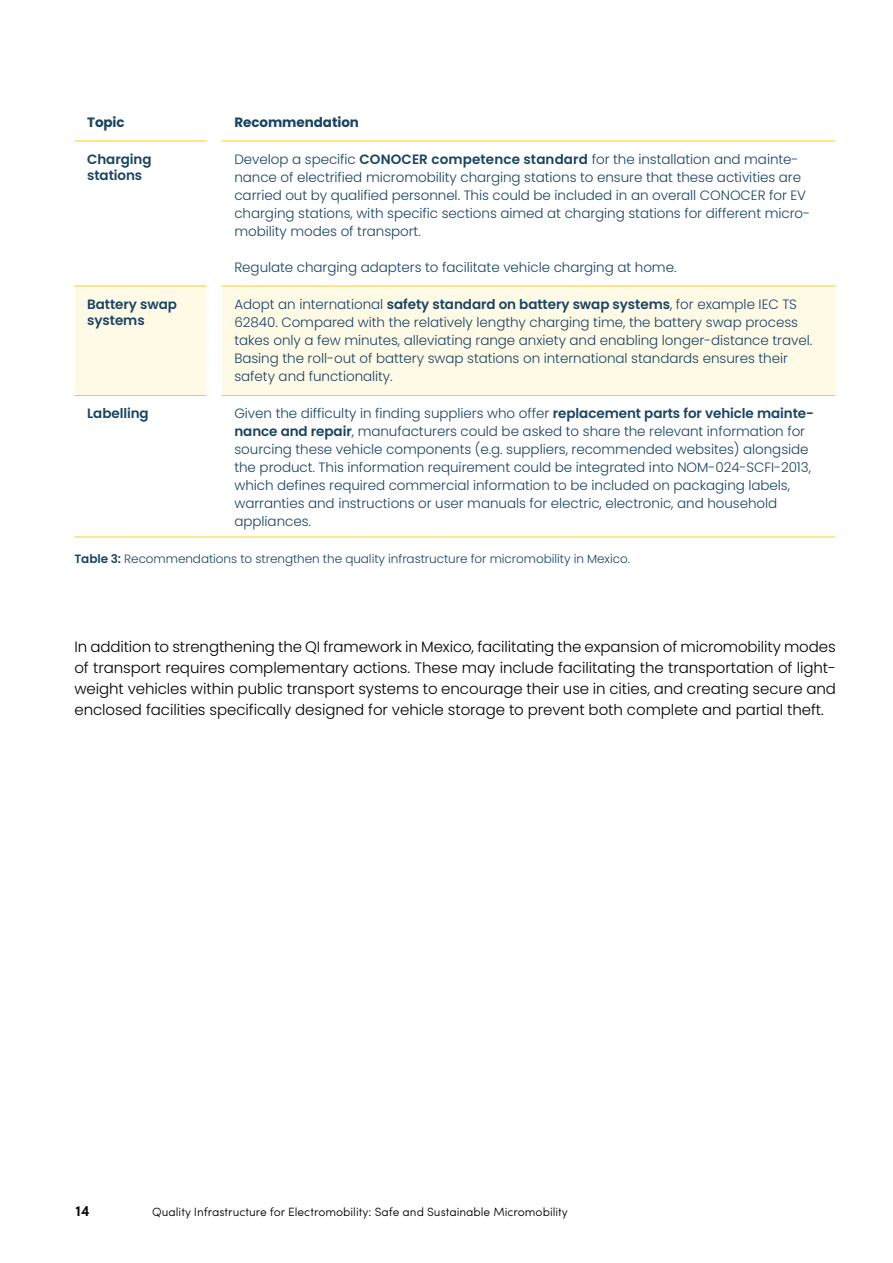
<style>
.page{position:relative;width:893px;height:1263px;background:#fff}
.page>*{position:absolute;margin:0;border:0;box-sizing:border-box;transform-origin:0 0}
.t1{font:300 15px/21px "Poppins";letter-spacing:-.005em;color:#000;text-align:justify}
.t2{font:600 15px "Sofia Pro";color:#000}
.t3{font:300 13.5px/18px "Poppins";letter-spacing:-.005em;color:#194464}
.t4{font:600 13.5px/16.2px "Poppins";letter-spacing:-.005em;color:#194464}
.t5{font:700 13.5px "Poppins";letter-spacing:-.005em;color:#194464}
.t6{font:300 12px "Poppins";letter-spacing:-.005em;color:#194464}
.t7{font:300 12px "Sofia Pro";color:#000}
.s1{font-weight:600}
</style>
<div class="page">
<svg style="left:74px;top:285px;width:133px;height:252px"></svg>
<div style="left:74px;top:287px;width:761px;height:108px;background:#fffae6"></div>
<hr style="left:74px;top:141px;width:133px;height:1px;background:#fdcb22">
<hr style="left:222px;top:141px;width:613px;height:1px;background:#fdcb22">
<hr style="left:74px;top:286px;width:133px;height:1px;background:#fdcb22">
<hr style="left:222px;top:286px;width:613px;height:1px;background:#fdcb22">
<hr style="left:74px;top:395px;width:133px;height:1px;background:#fdcb22">
<hr style="left:222px;top:395px;width:613px;height:1px;background:#fdcb22">
<hr style="left:74px;top:537px;width:133px;height:1px;background:#fdcb22">
<hr style="left:222px;top:537px;width:613px;height:1px;background:#fdcb22">
<svg style="left:207px;top:141px;width:15px;height:397px"></svg>
<p class="t5" style="left:87px;top:114px;width:39px">Topic</p>
<p class="t5" style="left:234px;top:114px;width:126px">Recommendation</p>
<p class="t4" style="left:87px;top:151px;width:66px">Charging stations</p>
<p class="t3" style="left:234px;top:150px;width:577px">Develop a specific <span class="s1">CONOCER competence standard</span> for the installation and mainte&shy;nance of electrified micromobility charging stations to ensure that these activities are carried out by qualified personnel. This could be included in an overall CONOCER for EV charging stations, with specific sections aimed at charging stations for different micro&shy;mobility modes of transport.</p>
<p class="t3" style="left:234px;top:258px;width:443px">Regulate charging adapters to facilitate vehicle charging at home.</p>
<p class="t4" style="left:87px;top:296px;width:91px">Battery swap systems</p>
<p class="t3" style="left:234px;top:295px;width:579px">Adopt an international <span class="s1">safety standard on battery swap systems</span>, for example IEC TS 62840. Compared with the relatively lengthy charging time, the battery swap process takes only a few minutes, alleviating range anxiety and enabling longer-distance travel.<br>Basing the roll-out of battery swap stations on international standards ensures their safety and functionality.</p>
<p class="t4" style="left:87px;top:405px;width:63px">Labelling</p>
<p class="t3" style="left:234px;top:404px;width:581px">Given the difficulty in finding suppliers who offer <span class="s1">replacement parts for vehicle mainte&shy;nance and repair</span>, manufacturers could be asked to share the relevant information for sourcing these vehicle components (e.g. suppliers, recommended websites) alongside the product. This information requirement could be integrated into NOM-024-SCFI-2013, which defines required commercial information to be included on packaging labels, warranties and instructions or user manuals for electric, electronic, and household appliances.</p>
<p class="t6" style="left:74px;top:552px;width:557px"><span class="s1">Table 3:</span> Recommendations to strengthen the quality infrastructure for micromobility in Mexico.</p>
<p class="t1" style="left:74px;top:636px;width:763px">In addition to strengthening the QI framework in Mexico, facilitating the expansion of micromobility modes of transport requires complementary actions. These may include facilitating the transportation of light&shy;weight vehicles within public transport systems to encourage their use in cities, and creating secure and enclosed facilities specifically designed for vehicle storage to prevent both complete and partial theft.</p>
<p class="t2" style="left:75px;top:1199px;width:16px">14</p>
<p class="t7" style="left:152px;top:1202px;width:417px">Quality Infrastructure for Electromobility: Safe and Sustainable Micromobility</p>
</div>
